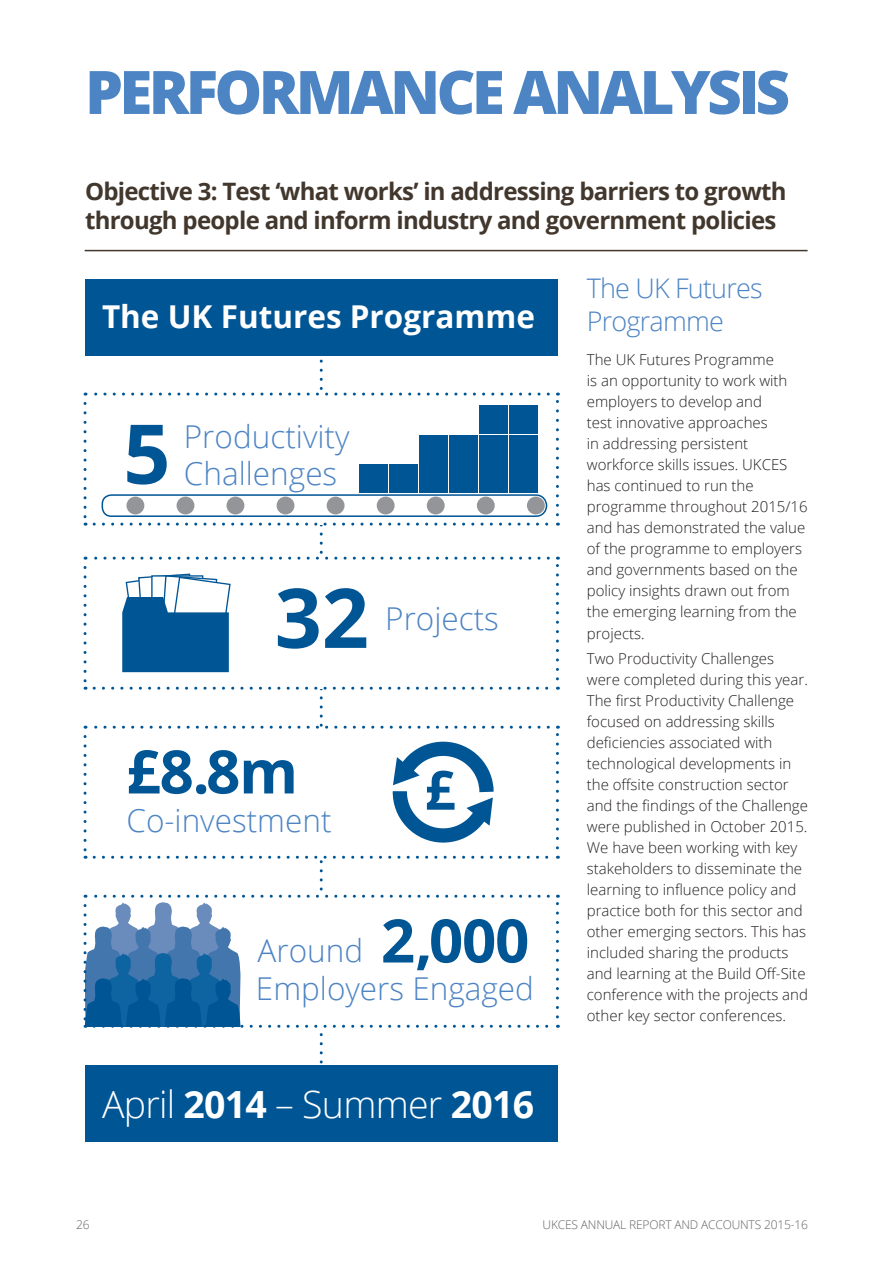
<style>
.page{position:relative;width:893px;height:1263px;background:#fff}
.page>*{position:absolute;margin:0;border:0;box-sizing:border-box;transform-origin:0 0}
.t1{font:700 82.5px "Open Sans";color:#005595}
.t2{font:800 60px "Open Sans";letter-spacing:-.06em;color:#4d84c4}
.t3{font:700 60px "Open Sans";color:#005595}
.t4{font:700 54px "Open Sans";color:#005595}
.t5{font:300 37.5px "Open Sans";letter-spacing:-.02em;color:#fff}
.t6{font:300 31.5px/37px "Open Sans";color:#4d84c4}
.t7{font:700 31.5px "Open Sans";color:#fff}
.t8{font:300 27px/32.4px "Open Sans";letter-spacing:-.03em;color:#4d84c4}
.t9{font:700 24px/28.8px "Open Sans";letter-spacing:-.03em;color:#42372d}
.t10{font:300 15px/21px "Open Sans";color:#231f20}
.t11{font:300 12px "Open Sans";letter-spacing:-.015em;color:#636366}
.s1{font-weight:700}
</style>
<div class="page">
<hr style="left:85px;top:250px;width:723px;height:1px;background:#42372d">
<div style="left:85px;top:280px;width:472px;height:76px;background:#005595"></div>
<svg style="left:84px;top:352px;width:475px;height:717px"></svg>
<div style="left:85px;top:1065px;width:472px;height:77px;background:#005595"></div>
<h2 class="t2" style="left:85px;top:47px;width:706px">PERFORMANCE ANALYSIS</h2>
<h3 class="t9" style="left:85px;top:177px;width:703px">Objective 3: Test ‘what works’ in addressing barriers to growth through people and inform industry and government policies</h3>
<h3 class="t7" style="left:102px;top:294px;width:434px">The UK Futures Programme</h3>
<h1 class="t1" style="left:123px;top:396px;width:49px">5</h1>
<h3 class="t6" style="left:184px;top:417px;width:167px">Productivity<br>Challenges</h3>
<h1 class="t1" style="left:275px;top:560px;width:96px">32</h1>
<h3 class="t6" style="left:385px;top:600px;width:115px">Projects</h3>
<h2 class="t3" style="left:126px;top:729px;width:173px">£8.8m</h2>
<h3 class="t6" style="left:126px;top:801px;width:207px">Co-investment</h3>
<h3 class="t4" style="left:425px;top:752px;width:32px">£</h3>
<h2 class="t3" style="left:381px;top:898px;width:150px">2,000</h2>
<h3 class="t6" style="left:256px;top:931px;width:280px">Around<br>Employers Engaged</h3>
<h3 class="t5" style="left:102px;top:1079px;width:434px">April <span class="s1">2014</span> – Summer <span class="s1">2016</span></h3>
<h3 class="t8" style="left:587px;top:271px;width:177px">The UK Futures<br>Programme</h3>
<p class="t10" style="left:587px;top:349px;width:222px">The UK Futures Programme<br>is an opportunity to work with employers to develop and<br>test innovative approaches<br>in addressing persistent workforce skills issues. UKCES has continued to run the programme throughout 2015/16 and has demonstrated the value of the programme to employers and governments based on the policy insights drawn out from the emerging learning from the projects.</p>
<p class="t10" style="left:587px;top:648px;width:223px">Two Productivity Challenges were completed during this year.<br>The first Productivity Challenge focused on addressing skills deficiencies associated with technological developments in the offsite construction sector and the findings of the Challenge were published in October 2015.<br>We have been working with key stakeholders to disseminate the learning to influence policy and practice both for this sector and other emerging sectors. This has included sharing the products and learning at the Build Off-Site conference with the projects and other key sector conferences.</p>
<p class="t11" style="left:76px;top:1217px;width:15px">26</p>
<p class="t11" style="left:543px;top:1217px;width:267px">UKCES ANNUAL REPORT AND ACCOUNTS 2015-16</p>
</div>
